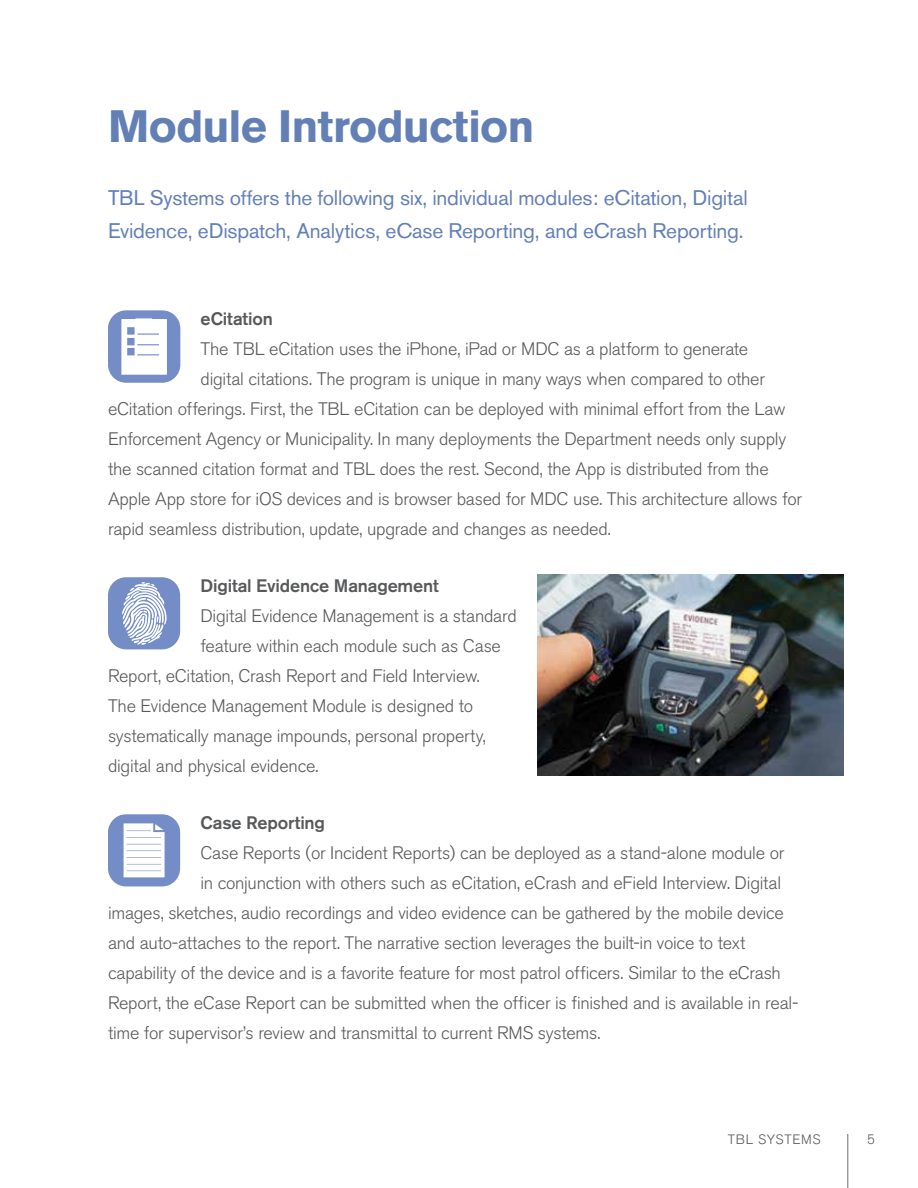
<style>
.page{position:relative;width:918px;height:1188px;background:#fff}
.page>*{position:absolute;margin:0;border:0;box-sizing:border-box;transform-origin:0 0}
.t1{font:700 45px "Akzidenz Grotesk BE";letter-spacing:-.02em;color:#6380b6}
.t2{font:21px/33px "Akzidenz Grotesk BE";letter-spacing:-.01em;color:#6380b6}
.t3{font:300 18px "Akzidenz Grotesk BE";letter-spacing:-.015em;color:#58595b}
.t4{font:500 18px "Akzidenz Grotesk BE";letter-spacing:-.01em;color:#58595b}
.t5{font:300 13.5px "Akzidenz Grotesk BE";letter-spacing:.05em;color:#58595b}
</style>
<div class="page">
<svg style="left:108px;top:310px;width:72px;height:73px"></svg>
<svg style="left:108px;top:814px;width:72px;height:72px"></svg>
<hr style="left:847px;top:1134px;width:1px;height:54px;background:#6d6e71">
<svg style="left:108px;top:577px;width:72px;height:72px"></svg>
<img style="left:537px;top:575px;width:307px;height:200px">
<h1 class="t1" style="left:108px;top:100px;width:428px">Module Introduction</h1>
<p class="t2" style="left:108px;top:181px;width:641px">TBL Systems offers the following six, individual modules: eCitation, Digital<br>Evidence, eDispatch, Analytics, eCase Reporting, and eCrash Reporting.</p>
<p class="t4" style="left:201px;top:307px;width:74px">eCitation</p>
<p class="t3" style="left:201px;top:338px;width:549px">The TBL eCitation uses the iPhone, iPad or MDC as a platform to generate</p>
<p class="t3" style="left:201px;top:368px;width:566px">digital citations. The program is unique in many ways when compared to other</p>
<p class="t3" style="left:108px;top:398px;width:679px">eCitation offerings. First, the TBL eCitation can be deployed with minimal effort from the Law</p>
<p class="t3" style="left:108px;top:428px;width:680px">Enforcement Agency or Municipality. In many deployments the Department needs only supply</p>
<p class="t3" style="left:108px;top:458px;width:662px">the scanned citation format and TBL does the rest. Second, the App is distributed from the</p>
<p class="t3" style="left:108px;top:488px;width:696px">Apple App store for iOS devices and is browser based for MDC use. This architecture allows for</p>
<p class="t3" style="left:108px;top:519px;width:504px">rapid seamless distribution, update, upgrade and changes as needed.</p>
<p class="t4" style="left:200px;top:575px;width:240px">Digital Evidence Management</p>
<p class="t3" style="left:200px;top:606px;width:318px">Digital Evidence Management is a standard</p>
<p class="t3" style="left:200px;top:636px;width:302px">feature within each module such as Case</p>
<p class="t3" style="left:108px;top:666px;width:373px">Report, eCitation, Crash Report and Field Interview.</p>
<p class="t3" style="left:108px;top:696px;width:367px">The Evidence Management Module is designed to</p>
<p class="t3" style="left:108px;top:726px;width:379px">systematically manage impounds, personal property,</p>
<p class="t3" style="left:108px;top:756px;width:212px">digital and physical evidence.</p>
<p class="t4" style="left:200px;top:812px;width:126px">Case Reporting</p>
<p class="t3" style="left:200px;top:843px;width:586px">Case Reports (or Incident Reports) can be deployed as a stand-alone module or</p>
<p class="t3" style="left:200px;top:873px;width:582px">in conjunction with others such as eCitation, eCrash and eField Interview. Digital</p>
<p class="t3" style="left:108px;top:903px;width:678px">images, sketches, audio recordings and video evidence can be gathered by the mobile device</p>
<p class="t3" style="left:108px;top:933px;width:639px">and auto-attaches to the report. The narrative section leverages the built-in voice to text</p>
<p class="t3" style="left:108px;top:963px;width:675px">capability of the device and is a favorite feature for most patrol officers. Similar to the eCrash</p>
<p class="t3" style="left:108px;top:993px;width:692px">Report, the eCase Report can be submitted when the officer is finished and is available in real-</p>
<p class="t3" style="left:108px;top:1023px;width:494px">time for supervisor’s review and transmittal to current RMS systems.</p>
<p class="t5" style="left:728px;top:1132px;width:94px">TBL SYSTEMS</p>
<p class="t5" style="left:867px;top:1132px;width:9px">5</p>
</div>
